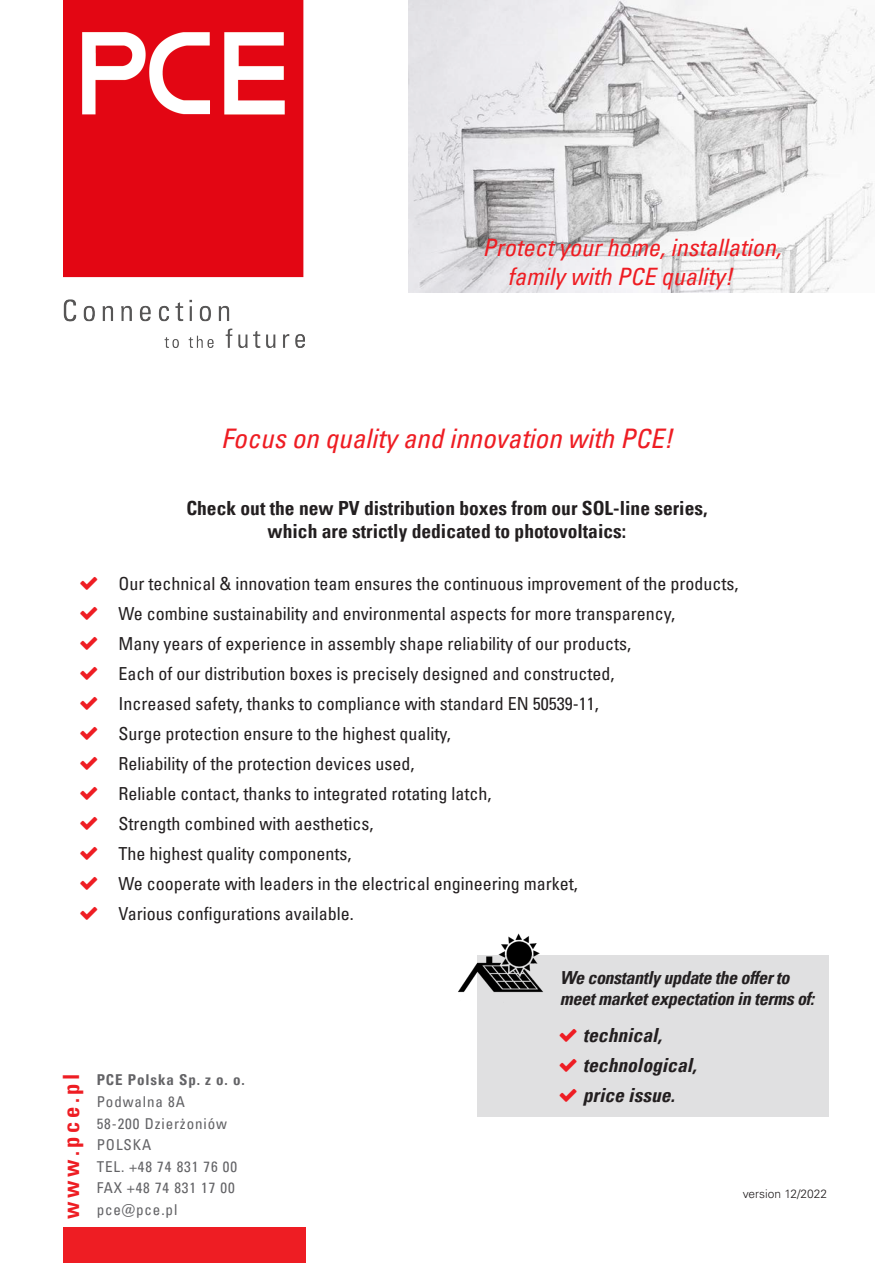
<style>
.page{position:relative;width:893px;height:1263px;background:#fff}
.page>*{position:absolute;margin:0;border:0;box-sizing:border-box;transform-origin:0 0}
.t1{font:italic condensed 27px "Univers LT Pro";color:#ee1d23}
.t2{font:italic condensed 24px/28.8px "Univers LT Pro";color:#ee1d23}
.t3{font:700 condensed 22.5px "Univers LT Pro";letter-spacing:.16em;color:#ee1d23}
.t4{font:700 condensed 19.5px/23.4px "Univers LT Pro";color:#231f20;text-align:center}
.t5{font:italic 700 condensed 19.5px/30px "Univers LT Pro";color:#231f20}
.t6{font:condensed 18px/30px "Univers LT Pro";color:#231f20}
.t7{font:italic 700 condensed 18px/21px "Univers LT Pro";letter-spacing:-.02em;color:#231f20}
.t8{font:condensed 15px/21.5px "Univers LT Pro";letter-spacing:.06em;color:#636366}
.t9{font:700 condensed 15px "Univers LT Pro";letter-spacing:.06em;color:#636366}
.t10{font:300 12px "Univers";color:#231f20}
</style>
<div class="page">
<div style="left:64px;top:1227px;width:242px;height:36px;background:#ee1d23"></div>
<img style="left:408px;top:0;width:466px;height:292px">
<img style="left:64px;top:0;width:241px;height:347px">
<div style="left:477px;top:955px;width:352px;height:161px;background:#e0e0e1"></div>
<img style="left:458px;top:933px;width:85px;height:60px">
<h2 class="t2" style="left:508px;top:233px;width:275px;text-indent:-25px">Protect your home, installation, family with PCE quality!</h2>
<h1 class="t1" style="left:221px;top:421px;width:453px">Focus on quality and innovation with PCE!</h1>
<p class="t4" style="left:186px;top:496px;width:523px">Check out the new PV distribution boxes from our SOL-line series, which are strictly dedicated to photovoltaics:</p>
<p class="t6" style="left:118px;top:568px;width:621px">Our technical &amp; innovation team ensures the continuous improvement of the products, We combine sustainability and environmental aspects for more transparency,<br>Many years of experience in assembly shape reliability of our products,<br>Each of our distribution boxes is precisely designed and constructed,<br>Increased safety, thanks to compliance with standard EN 50539-11,<br>Surge protection ensure to the highest quality,<br>Reliability of the protection devices used,<br>Reliable contact, thanks to integrated rotating latch,<br>Strength combined with aesthetics,<br>The highest quality components,<br>We cooperate with leaders in the electrical engineering market,<br>Various configurations available.</p>
<p class="t3" style="left:57px;top:1219px;width:147px;rotate:-90deg">www.pce.pl</p>
<p class="t9" style="left:97px;top:1071px;width:150px">PCE Polska Sp. z o. o.</p>
<p class="t8" style="left:97px;top:1090px;width:142px">Podwalna 8A<br>58-200 Dzierżoniów<br>POLSKA<br>TEL. +48 74 831 76 00<br>FAX +48 74 831 17 00</p>
<p class="t8" style="left:97px;top:1198px;width:82px">pce@pce.pl</p>
<p class="t7" style="left:560px;top:966px;width:256px">We constantly update the offer to meet market expectation in terms of:</p>
<p class="t5" style="left:583px;top:1020px;width:115px">technical, technological, price issue.</p>
<p class="t10" style="left:743px;top:1186px;width:86px">version 12/2022</p>
</div>
